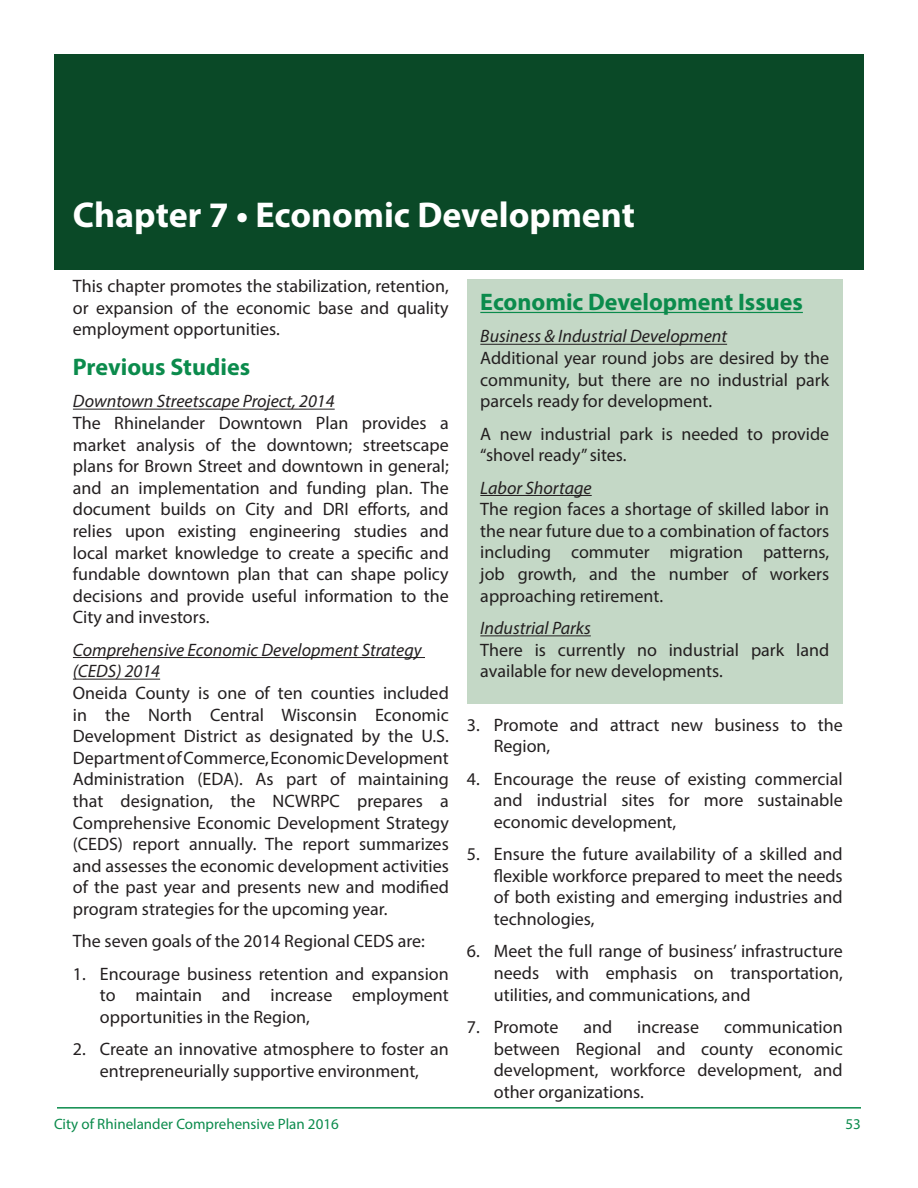
<style>
.page{position:relative;width:918px;height:1188px;background:#fff}
.page>*{position:absolute;margin:0;border:0;box-sizing:border-box;transform-origin:0 0}
.Chapter_Header{font:700 36px "Myriad Pro";color:#fff}
.Call_Out_Box_Header{font:700 24px "Myriad Pro";color:#0b8b4c}
.Section_Header{font:700 24px "Myriad Pro";color:#0b8b4c}
.Body{font:18px/21.6px "Myriad Pro";color:#231f20;text-align:justify}
.Sub2_section{font:italic 18px/21.6px "Myriad Pro";color:#231f20}
.t1{font:15px "Myriad Pro";color:#0b8b4c}
</style>
<div class="page">
<div style="left:54px;top:54px;width:810px;height:216px;background:#0a4927"></div>
<hr style="left:57px;top:1107px;width:804px;height:2px;background:#0b8b4c">
<hr style="left:73px;top:409px;width:262px;height:1px;background:#231f20">
<hr style="left:73px;top:657px;width:352px;height:1px;background:#231f20">
<hr style="left:73px;top:679px;width:87px;height:1px;background:#231f20">
<div style="left:467px;top:279px;width:376px;height:425px;background:#c4d8c6"></div>
<hr style="left:480px;top:312px;width:323px;height:1px;background:#0b8b4c">
<hr style="left:480px;top:344px;width:247px;height:1px;background:#231f20">
<hr style="left:480px;top:495px;width:112px;height:1px;background:#231f20">
<hr style="left:480px;top:635px;width:111px;height:1px;background:#231f20">
<p class="Chapter_Header" style="left:73px;top:192px;width:564px">Chapter 7 • Economic Development</p>
<p class="Body" style="left:73px;top:275px;width:377px">This chapter promotes the stabilization, retention, or expansion of the economic base and quality employment opportunities.</p>
<p class="Section_Header" style="left:73px;top:351px;width:179px">Previous Studies</p>
<p class="Sub2_section" style="left:73px;top:390px;width:263px">Downtown Streetscape Project, 2014</p>
<p class="Body" style="left:73px;top:412px;width:377px">The Rhinelander Downtown Plan provides a market analysis of the downtown; streetscape plans for Brown Street and downtown in general; and an implementation and funding plan. The document builds on City and DRI efforts, and relies upon existing engineering studies and local market knowledge to create a specific and fundable downtown plan that can shape policy decisions and provide useful information to the City and investors.</p>
<p class="Sub2_section" style="left:73px;top:639px;width:350px">Comprehensive Economic Development Strategy (CEDS) 2014</p>
<p class="Body" style="left:73px;top:682px;width:377px">Oneida County is one of ten counties included in the North Central Wisconsin Economic Development District as designated by the U.S.<br>Department of Commerce, Economic Development Administration (EDA). As part of maintaining that designation, the NCWRPC prepares a Comprehensive Economic Development Strategy (CEDS) report annually. The report summarizes and assesses the economic development activities of the past year and presents new and modified program strategies for the upcoming year.</p>
<p class="Body" style="left:73px;top:930px;width:354px">The seven goals of the 2014 Regional CEDS are:</p>
<p class="Body" style="left:100px;top:963px;width:350px;text-indent:-27px">1. Encourage business retention and expansion to maintain and increase employment opportunities in the Region,</p>
<p class="Body" style="left:73px;top:1038px;width:377px;text-align:center">2. Create an innovative atmosphere to foster an entrepreneurially supportive environment,</p>
<p class="Call_Out_Box_Header" style="left:480px;top:286px;width:324px">Economic Development Issues</p>
<p class="Sub2_section" style="left:480px;top:325px;width:248px">Business &amp; Industrial Development</p>
<p class="Body" style="left:480px;top:347px;width:350px">Additional year round jobs are desired by the community, but there are no industrial park parcels ready for development.</p>
<p class="Body" style="left:480px;top:423px;width:350px">A new industrial park is needed to provide “shovel ready” sites.</p>
<p class="Sub2_section" style="left:480px;top:477px;width:113px">Labor Shortage</p>
<p class="Body" style="left:480px;top:498px;width:350px">The region faces a shortage of skilled labor in the near future due to a combination of factors including commuter migration patterns, job growth, and the number of workers approaching retirement.</p>
<p class="Sub2_section" style="left:480px;top:617px;width:112px">Industrial Parks</p>
<p class="Body" style="left:480px;top:639px;width:350px">There is currently no industrial park land available for new developments.</p>
<p class="Body" style="left:494px;top:713px;width:350px;text-indent:-27px">3. Promote and attract new business to the<br>Region,</p>
<p class="Body" style="left:494px;top:767px;width:350px;text-indent:-27px">4. Encourage the reuse of existing commercial and industrial sites for more sustainable economic development,</p>
<p class="Body" style="left:494px;top:843px;width:350px;text-indent:-27px">5. Ensure the future availability of a skilled and flexible workforce prepared to meet the needs of both existing and emerging industries and technologies,</p>
<p class="Body" style="left:494px;top:940px;width:350px;text-indent:-27px">6. Meet the full range of business’ infrastructure needs with emphasis on transportation, utilities, and communications, and</p>
<p class="Body" style="left:467px;top:1016px;width:93px">7. Promote</p>
<p class="Body" style="left:583px;top:1016px;width:30px">and</p>
<p class="Body" style="left:637px;top:1016px;width:63px">increase</p>
<p class="Body" style="left:494px;top:1016px;width:350px;text-indent:230px">communication between Regional and county economic development, workforce development, and other organizations.</p>
<p class="t1" style="left:54px;top:1115px;width:286px">City of Rhinelander Comprehensive Plan 2016</p>
<p class="t1" style="left:846px;top:1115px;width:17px">53</p>
</div>
